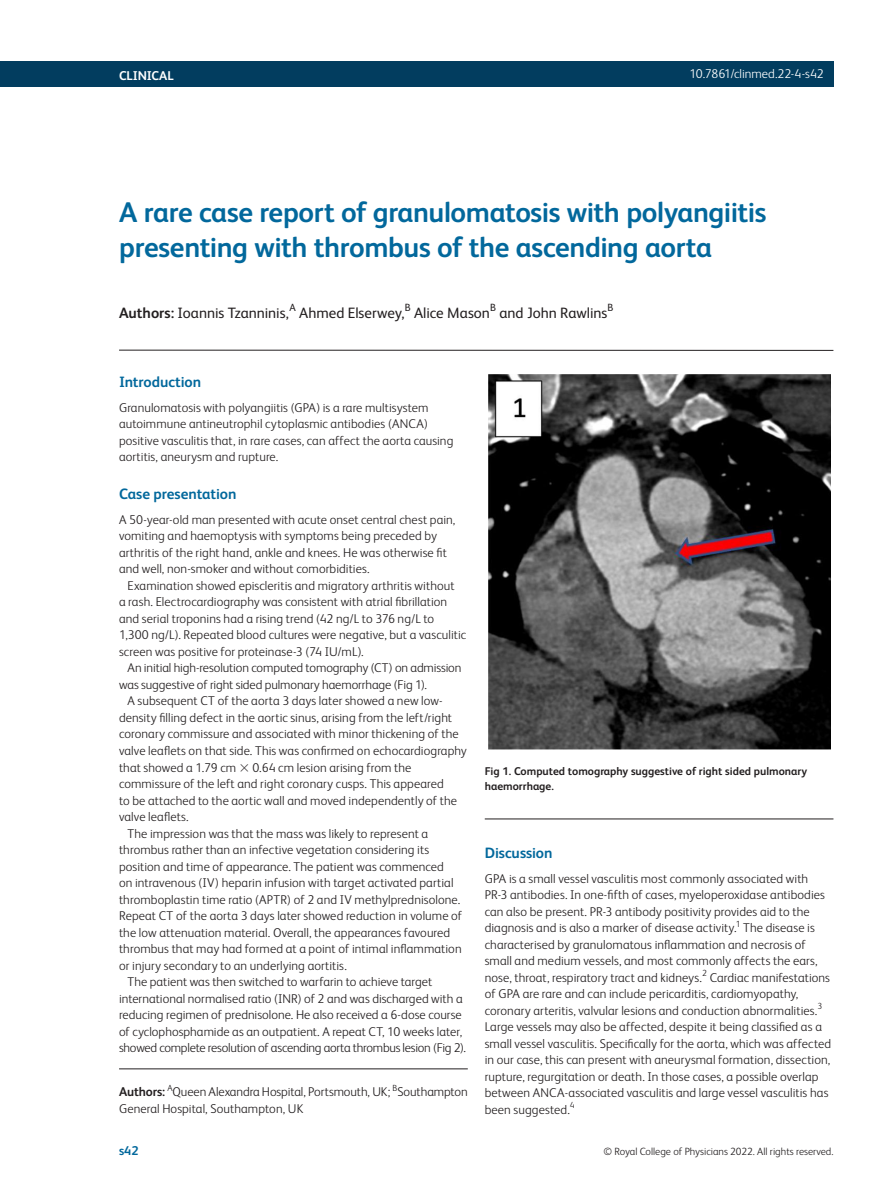
<style>
.page{position:relative;width:893px;height:1191px;background:#fff}
.page>*{position:absolute;margin:0;border:0;box-sizing:border-box;transform-origin:0 0}
.article-meta_title-g{font:700 28.5px/34.5px "FS Albert";letter-spacing:-.015em;color:#02689c}
.front_article-meta_C{font:15px "FS Albert";color:#231f20}
.body_H1{font:700 15px "FS Albert";letter-spacing:-.005em;color:#02689c}
.body_sec_P_Indent{font:300 12.75px/16.5px "FS Albert";letter-spacing:.005em;color:#231f20}
.body_sec_P_noIndent{font:300 12.75px/16.5px "FS Albert";letter-spacing:.005em;color:#231f20}
.article-meta_contrib{font:300 12.75px "FS Albert";letter-spacing:-.005em;color:#231f20}
.t1{font:300 12.75px "FS Albert";letter-spacing:-.005em;color:#fff}
.t2{font:700 12.75px "FS Albert";letter-spacing:-.01em;color:#fff}
.article-meta_contrib-2{font:700 12.75px "FS Albert";letter-spacing:-.01em;color:#231f20}
.t3{font:700 12.75px "FS Albert";color:#02689c}
.fig_caption_P_noInde{font:700 11.25px/14.7px "FS Albert";color:#231f20}
.t4{font:300 10.5px "FS Albert";color:#231f20}
.front_article-meta_C-2{font:10.5px "FS Albert";color:#231f20}
.article-meta_contrib-3{font:300 8.85px "FS Albert";color:#231f20}
.body_sec_P_noIndent-2{font:300 8.85px "FS Albert";color:#231f20}
.s1{font-weight:700}
</style>
<div class="page">
<div style="left:0;top:62px;width:833px;height:25px;background:#023d5f"></div>
<hr style="left:119px;top:350px;width:714px;height:1px;background:#231f20">
<hr style="left:119px;top:1068px;width:349px;height:1px;background:#231f20">
<hr style="left:485px;top:818px;width:348px;height:1px;background:#231f20">
<img style="left:488px;top:375px;width:342px;height:375px">
<p class="t2" style="left:119px;top:68px;width:56px">CLINICAL</p>
<p class="t1" style="left:690px;top:66px;width:136px">10.7861/clinmed.22-4-s42</p>
<p class="article-meta_title-g" style="left:119px;top:195px;width:649px">A rare case report of granulomatosis with polyangiitis presenting with thrombus of the ascending aorta</p>
<p class="front_article-meta_C" style="left:119px;top:304px;width:171px"><span class="s1">Authors:</span> Ioannis Tzanninis,</p>
<p class="front_article-meta_C-2" style="left:289px;top:301px;width:8px">A</p>
<p class="front_article-meta_C" style="left:299px;top:304px;width:107px">Ahmed Elserwey,</p>
<p class="front_article-meta_C-2" style="left:405px;top:301px;width:7px">B</p>
<p class="front_article-meta_C" style="left:414px;top:304px;width:78px">Alice Mason</p>
<p class="front_article-meta_C-2" style="left:490px;top:301px;width:7px">B</p>
<p class="front_article-meta_C" style="left:499px;top:304px;width:110px">and John Rawlins</p>
<p class="front_article-meta_C-2" style="left:607px;top:301px;width:7px">B</p>
<p class="body_H1" style="left:119px;top:373px;width:84px">Introduction</p>
<p class="body_sec_P_noIndent" style="left:119px;top:399px;width:336px">Granulomatosis with polyangiitis (GPA) is a rare multisystem autoimmune antineutrophil cytoplasmic antibodies (ANCA) positive vasculitis that, in rare cases, can affect the aorta causing aortitis, aneurysm and rupture.</p>
<p class="body_H1" style="left:119px;top:485px;width:119px">Case presentation</p>
<p class="body_sec_P_noIndent" style="left:119px;top:511px;width:338px">A 50-year-old man presented with acute onset central chest pain, vomiting and haemoptysis with symptoms being preceded by arthritis of the right hand, ankle and knees. He was otherwise fit and well, non-smoker and without comorbidities.</p>
<p class="body_sec_P_Indent" style="left:119px;top:577px;width:349px;text-indent:9px">Examination showed episcleritis and migratory arthritis without<br>a rash. Electrocardiography was consistent with atrial fibrillation and serial troponins had a rising trend (42 ng/L to 376 ng/L to 1,300 ng/L). Repeated blood cultures were negative, but a vasculitic screen was positive for proteinase-3 (74 IU/mL).</p>
<p class="body_sec_P_Indent" style="left:119px;top:660px;width:344px;text-indent:9px">An initial high-resolution computed tomography (CT) on admission was suggestive of right sided pulmonary haemorrhage (Fig 1).</p>
<p class="body_sec_P_Indent" style="left:119px;top:693px;width:349px;text-indent:9px">A subsequent CT of the aorta 3 days later showed a new low&shy;density filling defect in the aortic sinus, arising from the left/right coronary commissure and associated with minor thickening of the valve leaflets on that side. This was confirmed on echocardiography that showed a 1.79 cm</p>
<p class="body_sec_P_Indent" style="left:119px;top:759px;width:340px;text-indent:133px">0.64 cm lesion arising from the commissure of the left and right coronary cusps. This appeared to be attached to the aortic wall and moved independently of the valve leaflets.</p>
<p class="body_sec_P_Indent" style="left:119px;top:825px;width:345px;text-indent:9px">The impression was that the mass was likely to represent a thrombus rather than an infective vegetation considering its position and time of appearance. The patient was commenced<br>on intravenous (IV) heparin infusion with target activated partial thromboplastin time ratio (APTR) of 2 and IV methylprednisolone.<br>Repeat CT of the aorta 3 days later showed reduction in volume of the low attenuation material. Overall, the appearances favoured thrombus that may had formed at a point of intimal inflammation or injury secondary to an underlying aortitis.</p>
<p class="body_sec_P_Indent" style="left:119px;top:973px;width:348px;text-indent:9px">The patient was then switched to warfarin to achieve target international normalised ratio (INR) of 2 and was discharged with a reducing regimen of prednisolone. He also received a 6-dose course of cyclophosphamide as an outpatient. A repeat CT, 10 weeks later, showed complete resolution of ascending aorta thrombus lesion (Fig 2).</p>
<p class="article-meta_contrib-2" style="left:119px;top:1084px;width:48px">Authors:</p>
<p class="article-meta_contrib-3" style="left:168px;top:1082px;width:7px">A</p>
<p class="article-meta_contrib" style="left:173px;top:1084px;width:219px">Queen Alexandra Hospital, Portsmouth, UK;</p>
<p class="article-meta_contrib-3" style="left:393px;top:1082px;width:6px">B</p>
<p class="article-meta_contrib" style="left:397px;top:1084px;width:72px">Southampton</p>
<p class="article-meta_contrib" style="left:119px;top:1101px;width:186px">General Hospital, Southampton, UK</p>
<p class="fig_caption_P_noInde" style="left:485px;top:764px;width:324px">Fig 1. Computed tomography suggestive of right sided pulmonary haemorrhage.</p>
<p class="body_H1" style="left:485px;top:844px;width:69px">Discussion</p>
<p class="body_sec_P_noIndent" style="left:485px;top:870px;width:347px">GPA is a small vessel vasculitis most commonly associated with PR-3 antibodies. In one-fifth of cases, myeloperoxidase antibodies can also be present. PR-3 antibody positivity provides aid to the diagnosis and is also a marker of disease activity.<sup>1</sup> The disease is characterised by granulomatous inflammation and necrosis of small and medium vessels, and most commonly affects the ears, nose, throat, respiratory tract and kidneys.<sup>2</sup> Cardiac manifestations of GPA are rare and can include pericarditis, cardiomyopathy, coronary arteritis, valvular lesions and conduction abnormalities.</p>
<p class="body_sec_P_noIndent-2" style="left:817px;top:1001px;width:6px">3</p>
<p class="body_sec_P_noIndent" style="left:485px;top:1018px;width:348px">Large vessels may also be affected, despite it being classified as a small vessel vasculitis. Specifically for the aorta, which was affected in our case, this can present with aneurysmal formation, dissection, rupture, regurgitation or death. In those cases, a possible overlap between ANCA-associated vasculitis and large vessel vasculitis has been suggested.</p>
<p class="body_sec_P_noIndent-2" style="left:570px;top:1100px;width:6px">4</p>
<p class="t3" style="left:119px;top:1143px;width:21px">s42</p>
<p class="t4" style="left:604px;top:1145px;width:231px">© Royal College of Physicians 2022. All rights reserved.</p>
</div>
